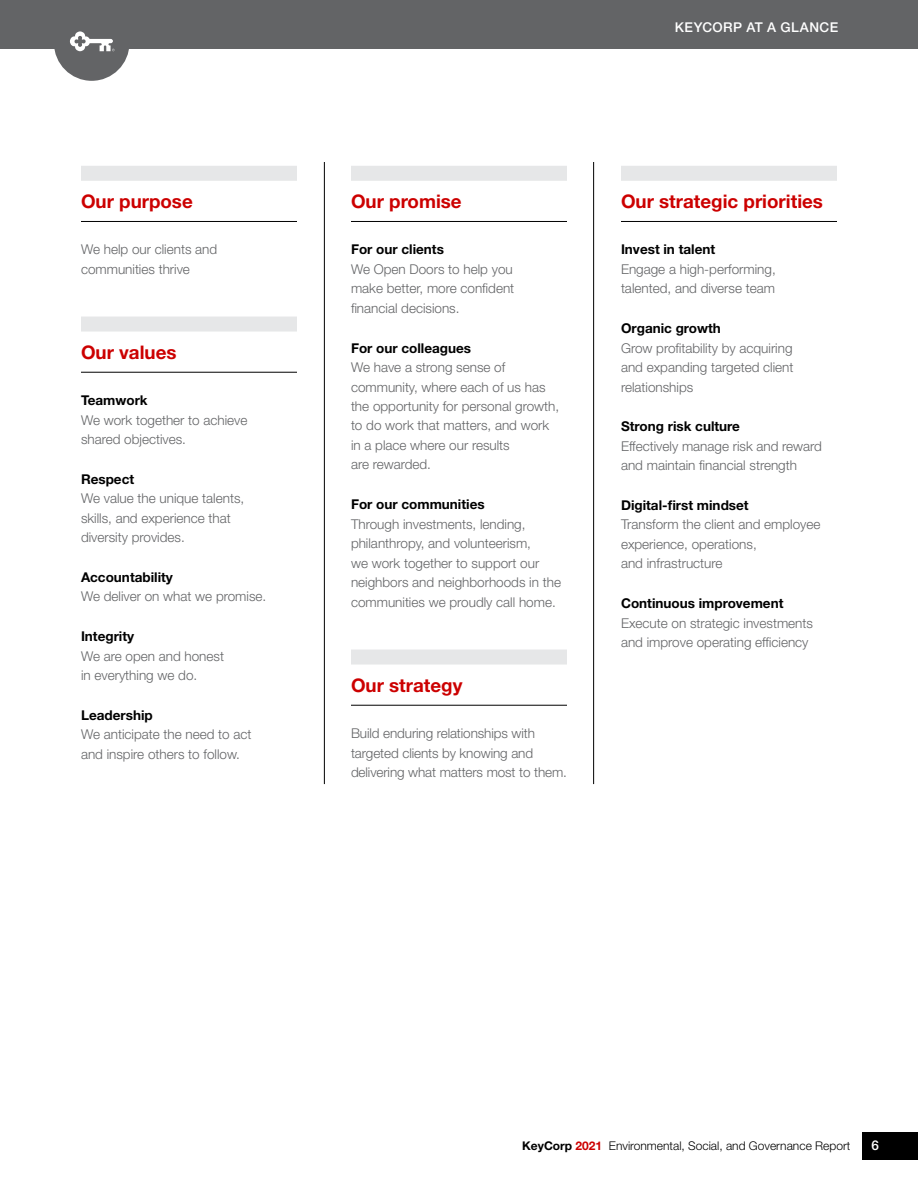
<style>
.page{position:relative;width:918px;height:1188px;background:#fff}
.page>*{position:absolute;margin:0;border:0;box-sizing:border-box;transform-origin:0 0}
.t1{font:700 18.75px "Helvetica Neue LT Std";color:#c00}
.t2{font:300 13.5px/19.5px "Helvetica Neue LT Std";color:#636466}
.t3{font:700 13.5px "Helvetica Neue LT Std";color:#000}
.t4{font:500 13.5px "Helvetica Neue LT Std";letter-spacing:.035em;color:#fff}
.t5{font:300 12px "Helvetica Neue LT Std";color:#000}
.s1{font-weight:700}
.s2{font-weight:700;color:#c00}
</style>
<div class="page">
<div style="left:0;top:0;width:918px;height:49px;background:#636466"></div>
<div style="left:862px;top:1132px;width:56px;height:28px;background:#000"></div>
<div style="left:54px;top:5px;width:75px;height:76px;background:#636466;border-radius:50%"></div>
<svg style="left:70px;top:31px;width:45px;height:20px"></svg>
<div style="left:81px;top:166px;width:216px;height:15px;background:#e6e7e8"></div>
<hr style="left:81px;top:221px;width:216px;height:1px;background:#000">
<div style="left:81px;top:317px;width:216px;height:15px;background:#e6e7e8"></div>
<hr style="left:81px;top:372px;width:216px;height:1px;background:#000">
<div style="left:351px;top:166px;width:216px;height:15px;background:#e6e7e8"></div>
<hr style="left:351px;top:221px;width:216px;height:1px;background:#000">
<div style="left:351px;top:650px;width:216px;height:15px;background:#e6e7e8"></div>
<hr style="left:351px;top:705px;width:216px;height:1px;background:#000">
<div style="left:621px;top:166px;width:216px;height:15px;background:#e6e7e8"></div>
<hr style="left:621px;top:221px;width:216px;height:1px;background:#000">
<hr style="left:324px;top:162px;width:1px;height:622px;background:#000">
<hr style="left:593px;top:162px;width:1px;height:622px;background:#000">
<h1 class="t1" style="left:81px;top:190px;width:113px">Our purpose</h1>
<p class="t2" style="left:81px;top:239px;width:138px">We help our clients and communities thrive</p>
<h1 class="t1" style="left:81px;top:340px;width:97px">Our values</h1>
<p class="t3" style="left:81px;top:392px;width:68px">Teamwork</p>
<p class="t2" style="left:81px;top:410px;width:168px">We work together to achieve shared objectives.</p>
<p class="t3" style="left:81px;top:471px;width:55px">Respect</p>
<p class="t2" style="left:81px;top:488px;width:165px">We value the unique talents, skills, and experience that diversity provides.</p>
<p class="t3" style="left:81px;top:569px;width:93px">Accountability</p>
<p class="t2" style="left:81px;top:587px;width:187px">We deliver on what we promise.</p>
<p class="t3" style="left:81px;top:628px;width:55px">Integrity</p>
<p class="t2" style="left:81px;top:646px;width:145px">We are open and honest in everything we do.</p>
<p class="t3" style="left:81px;top:707px;width:73px">Leadership</p>
<p class="t2" style="left:81px;top:725px;width:172px">We anticipate the need to act and inspire others to follow.</p>
<p class="t4" style="left:675px;top:19px;width:165px">KEYCORP AT A GLANCE</p>
<h1 class="t1" style="left:351px;top:190px;width:112px">Our promise</h1>
<p class="t3" style="left:351px;top:241px;width:94px">For our clients</p>
<p class="t2" style="left:351px;top:259px;width:165px;text-align:justify">We Open Doors to help you make better, more confident financial decisions.</p>
<p class="t3" style="left:351px;top:339px;width:122px">For our colleagues</p>
<p class="t2" style="left:351px;top:357px;width:210px">We have a strong sense of community, where each of us has the opportunity for personal growth, to do work that matters, and work in a place where our results<br>are rewarded.</p>
<p class="t3" style="left:351px;top:496px;width:135px">For our communities</p>
<p class="t2" style="left:351px;top:514px;width:212px">Through investments, lending, philanthropy, and volunteerism,<br>we work together to support our neighbors and neighborhoods in the communities we proudly call home.</p>
<h1 class="t1" style="left:351px;top:673px;width:113px">Our strategy</h1>
<p class="t2" style="left:351px;top:723px;width:217px">Build enduring relationships with targeted clients by knowing and delivering what matters most to them.</p>
<h1 class="t1" style="left:621px;top:190px;width:204px">Our strategic priorities</h1>
<p class="t3" style="left:621px;top:241px;width:96px">Invest in talent</p>
<p class="t2" style="left:621px;top:259px;width:156px">Engage a high-performing, talented, and diverse team</p>
<p class="t3" style="left:621px;top:320px;width:101px">Organic growth</p>
<p class="t2" style="left:621px;top:338px;width:174px;text-align:justify">Grow profitability by acquiring and expanding targeted client relationships</p>
<p class="t3" style="left:621px;top:418px;width:121px">Strong risk culture</p>
<p class="t2" style="left:621px;top:436px;width:203px">Effectively manage risk and reward and maintain financial strength</p>
<p class="t3" style="left:621px;top:497px;width:129px">Digital-first mindset</p>
<p class="t2" style="left:621px;top:515px;width:201px">Transform the client and employee experience, operations,<br>and infrastructure</p>
<p class="t3" style="left:621px;top:595px;width:164px">Continuous improvement</p>
<p class="t2" style="left:621px;top:613px;width:194px">Execute on strategic investments and improve operating efficiency</p>
<p class="t5" style="left:522px;top:1138px;width:330px"><span class="s1">KeyCorp</span> <span class="s2">2021</span> Environmental, Social, and Governance Report</p>
<p class="t4" style="left:871px;top:1138px;width:9px">6</p>
</div>
